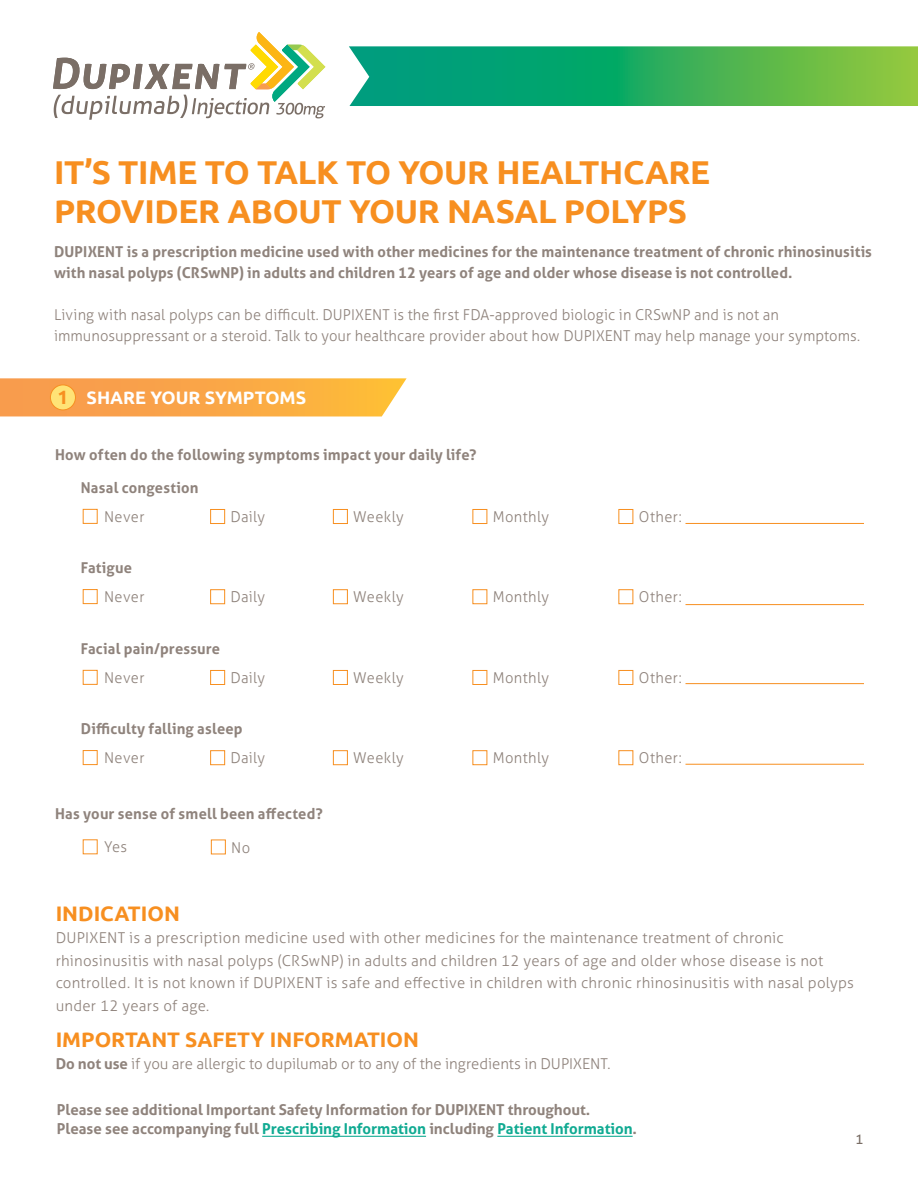
<style>
.page{position:relative;width:918px;height:1188px;background:#fff}
.page>*{position:absolute;margin:0;border:0;box-sizing:border-box;transform-origin:0 0}
.t1{font:700 33px/39.6px "Ubuntu";letter-spacing:-.01em;color:#f78f20}
.t2{font:700 21px "Ubuntu";color:#f78f20}
.t3{font:700 18px "Ubuntu";color:#fff}
.t4{font:300 15px/22.5px "Aller";letter-spacing:.015em;color:#8f837c}
.t5{font:700 15px/21px "Aller";letter-spacing:.005em;color:#8f837c}
.t6{font:300 15px "Aller";letter-spacing:-.005em;color:#8f837c}
.t7{font:13.5px "Aller";color:#7a6e66}
.s1{font-size:19.2px;color:#f78f20}
.s2{font-weight:700}
.s3{color:#10aa92}
</style>
<div class="page">
<hr style="left:262px;top:1136px;width:164px;height:1px;background:#10aa92">
<hr style="left:497px;top:1136px;width:136px;height:1px;background:#10aa92">
<svg style="left:349px;top:46px;width:569px;height:60px;background:#35b062"></svg>
<svg style="left:53px;top:32px;width:272px;height:88px"></svg>
<svg style="left:0;top:378px;width:407px;height:39px;background:#faad4f"></svg>
<div style="left:50px;top:385px;width:25px;height:25px;background:#ffe376;border-radius:50%"></div>
<div style="left:50px;top:385px;width:26px;height:25px;border:1px solid #f78f20;border-radius:50%"></div>
<svg style="left:82px;top:509px;width:16px;height:15px"></svg>
<svg style="left:82px;top:839px;width:16px;height:16px"></svg>
<svg style="left:82px;top:670px;width:16px;height:15px"></svg>
<svg style="left:82px;top:589px;width:16px;height:15px"></svg>
<svg style="left:82px;top:750px;width:16px;height:15px"></svg>
<svg style="left:210px;top:509px;width:15px;height:15px"></svg>
<svg style="left:211px;top:839px;width:15px;height:16px"></svg>
<svg style="left:210px;top:670px;width:15px;height:15px"></svg>
<svg style="left:210px;top:589px;width:15px;height:15px"></svg>
<svg style="left:210px;top:750px;width:15px;height:15px"></svg>
<svg style="left:333px;top:509px;width:15px;height:15px"></svg>
<svg style="left:333px;top:670px;width:15px;height:15px"></svg>
<svg style="left:333px;top:589px;width:15px;height:15px"></svg>
<svg style="left:333px;top:750px;width:15px;height:15px"></svg>
<svg style="left:472px;top:509px;width:16px;height:15px"></svg>
<svg style="left:618px;top:509px;width:16px;height:15px"></svg>
<svg style="left:472px;top:670px;width:16px;height:15px"></svg>
<svg style="left:618px;top:670px;width:16px;height:15px"></svg>
<svg style="left:472px;top:589px;width:16px;height:15px"></svg>
<svg style="left:618px;top:589px;width:16px;height:15px"></svg>
<svg style="left:472px;top:750px;width:16px;height:15px"></svg>
<svg style="left:618px;top:750px;width:16px;height:15px"></svg>
<hr style="left:686px;top:683px;width:178px;height:1px;background:#f78f20">
<hr style="left:686px;top:764px;width:178px;height:1px;background:#f78f20">
<hr style="left:686px;top:604px;width:178px;height:1px;background:#f78f20">
<hr style="left:686px;top:523px;width:178px;height:1px;background:#f78f20">
<h1 class="t1" style="left:54px;top:152px;width:658px">IT’S TIME TO TALK TO YOUR HEALTHCARE<br>PROVIDER ABOUT YOUR NASAL POLYPS</h1>
<p class="t5" style="left:54px;top:241px;width:820px">DUPIXENT is a prescription medicine used with other medicines for the maintenance treatment of chronic rhinosinusitis with nasal polyps (CRSwNP) in adults and children 12 years of age and older whose disease is not controlled.</p>
<p class="t4" style="left:54px;top:304px;width:808px;line-height:21px">Living with nasal polyps can be difficult. DUPIXENT is the first FDA-approved biologic in CRSwNP and is not an immunosuppressant or a steroid. Talk to your healthcare provider about how DUPIXENT may help manage your symptoms.</p>
<p class="t3" style="left:57px;top:386px;width:250px"><span class="s1">1</span> SHARE YOUR SYMPTOMS</p>
<p class="t5" style="left:55px;top:444px;width:423px">How often do the following symptoms impact your daily life?</p>
<p class="t5" style="left:81px;top:477px;width:119px">Nasal congestion</p>
<p class="t4" style="left:104px;top:505px;width:42px">Never</p>
<p class="t5" style="left:81px;top:557px;width:53px">Fatigue</p>
<p class="t4" style="left:104px;top:585px;width:42px">Never</p>
<p class="t4" style="left:231px;top:505px;width:36px">Daily</p>
<p class="t4" style="left:231px;top:586px;width:36px">Daily</p>
<p class="t5" style="left:81px;top:638px;width:141px">Facial pain/pressure</p>
<p class="t4" style="left:104px;top:666px;width:42px">Never</p>
<p class="t4" style="left:231px;top:666px;width:36px">Daily</p>
<p class="t5" style="left:81px;top:718px;width:163px">Difficulty falling asleep</p>
<p class="t4" style="left:104px;top:746px;width:42px">Never</p>
<p class="t4" style="left:231px;top:747px;width:36px">Daily</p>
<p class="t5" style="left:55px;top:803px;width:269px">Has your sense of smell been affected?</p>
<p class="t4" style="left:104px;top:836px;width:25px">Yes</p>
<p class="t4" style="left:231px;top:836px;width:20px">No</p>
<p class="t4" style="left:353px;top:505px;width:52px">Weekly</p>
<p class="t4" style="left:353px;top:586px;width:52px">Weekly</p>
<p class="t4" style="left:353px;top:666px;width:52px">Weekly</p>
<p class="t4" style="left:353px;top:747px;width:52px">Weekly</p>
<p class="t4" style="left:493px;top:505px;width:58px">Monthly</p>
<p class="t4" style="left:639px;top:505px;width:45px">Other:</p>
<p class="t4" style="left:493px;top:586px;width:58px">Monthly</p>
<p class="t4" style="left:639px;top:586px;width:45px">Other:</p>
<p class="t4" style="left:493px;top:666px;width:58px">Monthly</p>
<p class="t4" style="left:639px;top:666px;width:45px">Other:</p>
<p class="t4" style="left:493px;top:747px;width:58px">Monthly</p>
<p class="t4" style="left:639px;top:747px;width:45px">Other:</p>
<h2 class="t2" style="left:56px;top:901px;width:126px">INDICATION</h2>
<p class="t4" style="left:56px;top:927px;width:800px">DUPIXENT is a prescription medicine used with other medicines for the maintenance treatment of chronic rhinosinusitis with nasal polyps (CRSwNP) in adults and children 12 years of age and older whose disease is not controlled. It is not known if DUPIXENT is safe and effective in children with chronic rhinosinusitis with nasal polyps under 12 years of age.</p>
<h2 class="t2" style="left:56px;top:1027px;width:365px">IMPORTANT SAFETY INFORMATION</h2>
<p class="t6" style="left:56px;top:1055px;width:556px"><span class="s2">Do not use</span> if you are allergic to dupilumab or to any of the ingredients in DUPIXENT.</p>
<p class="t5" style="left:57px;top:1099px;width:582px;line-height:19.5px">Please see additional Important Safety Information for DUPIXENT throughout.<br>Please see accompanying full <span class="s3">Prescribing Information</span> including <span class="s3">Patient Information</span>.</p>
<p class="t7" style="left:856px;top:1131px;width:10px">1</p>
</div>
